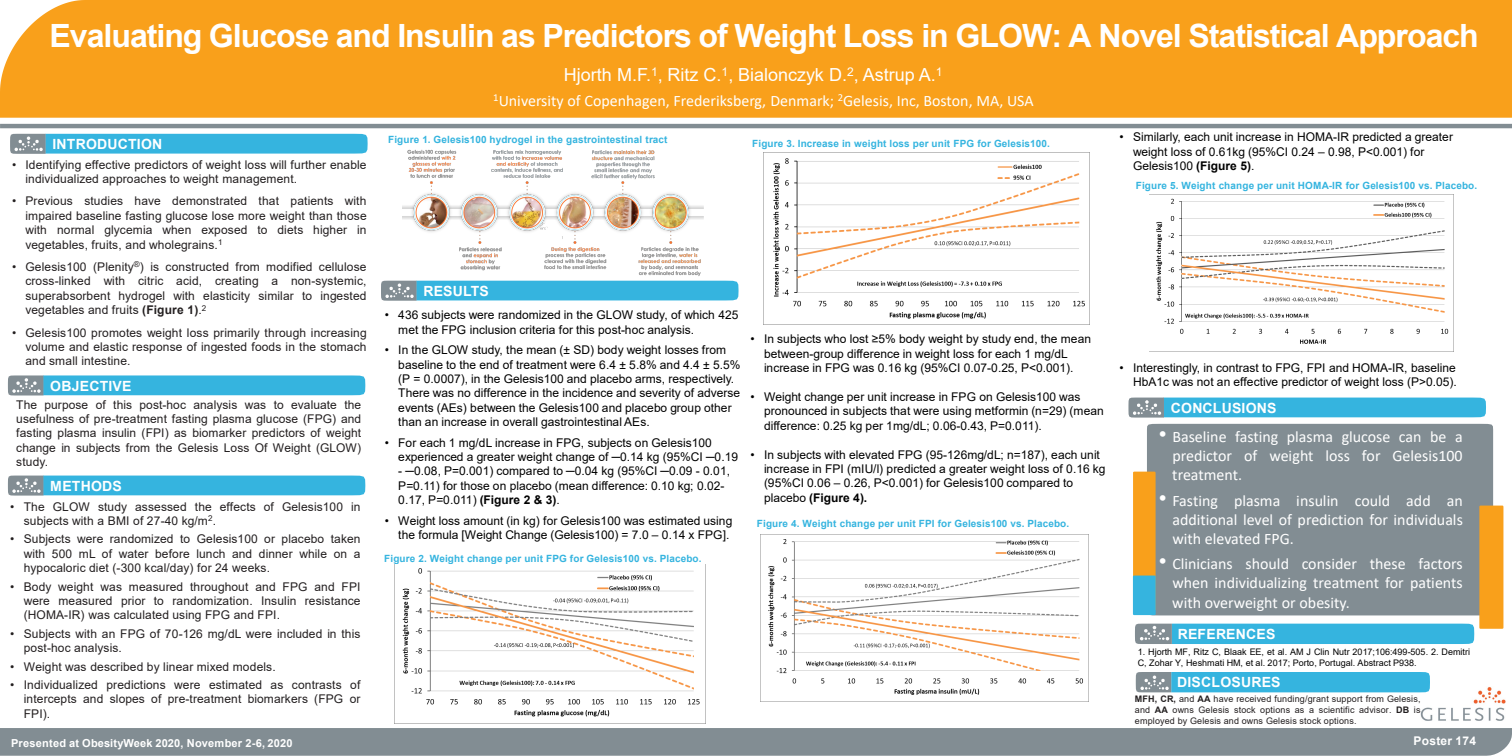
<style>
.page{position:relative;width:1512px;height:756px;background:#fff}
.page>*{position:absolute;margin:0;border:0;box-sizing:border-box;transform-origin:0 0}
.t1{font:700 32px "Arial";letter-spacing:-.03em;color:#fff}
.t2{font:18px "Arial";color:#fff}
.t3{font:16px/19.2px "Calibri";color:#fff;text-align:justify}
.t4{font:700 14px "Arial";letter-spacing:.015em;color:#fff}
.t5{font:12px/14.4px "Arial";letter-spacing:.005em;color:#000}
.t6{font:12px/14.4px "Arial";letter-spacing:.01em;color:#231f20;text-align:justify}
.t7{font:700 12px "Arial";letter-spacing:.025em;color:#fff}
.t8{font:700 11px "Arial";letter-spacing:.015em;color:#fff}
.t9{font:700 10px "Arial";letter-spacing:.01em;color:#35b4df}
.t10{font:9px/10.8px "Arial";letter-spacing:.015em;color:#231f20;text-align:justify}
.t11{font:9px/10.8px "Arial";letter-spacing:.005em;color:#000}
.s1{font-weight:700}
.s2{font-family:"Arial";font-size:22.4px}
</style>
<div class="page">
<div style="left:0;top:0;width:1512px;height:118px;background:#f9a01b"></div>
<div style="left:0;top:728px;width:1512px;height:28px;background:#828d93"></div>
<img style="left:1421px;top:687px;width:85px;height:34px">
<div style="left:1147px;top:424px;width:346px;height:191px;background:#828d93"></div>
<hr style="left:0;top:124px;width:1512px;height:4px;background:#828d93">
<svg style="left:10px;top:134px;width:358px;height:20px;background:#42b3d9"></svg>
<div style="left:1133px;top:472px;width:23px;height:138px;background:#f9a01b;border:2px solid #f9a01b"></div>
<div style="left:1133px;top:576px;width:23px;height:39px;background:#35b4df;border:2px solid #35b4df"></div>
<div style="left:1480px;top:507px;width:22px;height:121px;background:#f9a01b"></div>
<div style="left:1479px;top:506px;width:24px;height:123px;border:2px solid #f9a01b"></div>
<svg style="left:8px;top:375px;width:357px;height:21px;background:#49b5da"></svg>
<svg style="left:8px;top:476px;width:357px;height:20px;background:#44b4d9"></svg>
<svg style="left:381px;top:281px;width:358px;height:20px;background:#43b3d9"></svg>
<svg style="left:1128px;top:398px;width:358px;height:20px;background:#44b4d9"></svg>
<svg style="left:1136px;top:672px;width:294px;height:20px;background:#40b1d7"></svg>
<img style="left:403px;top:149px;width:301px;height:127px">
<svg style="left:1135px;top:624px;width:339px;height:20px;background:#3fb1d8"></svg>
<img style="left:763px;top:153px;width:322px;height:171px">
<img style="left:1149px;top:194px;width:305px;height:158px">
<img style="left:761px;top:534px;width:328px;height:168px">
<img style="left:394px;top:564px;width:312px;height:160px">
<h2 class="t1" style="left:50px;top:13px;width:1431px">Evaluating Glucose and Insulin as Predictors of Weight Loss in GLOW: A Novel Statistical Approach</h2>
<p class="t2" style="left:564px;top:63px;width:380px">Hjorth M.F.<sup>1</sup>, Ritz C.<sup>1</sup>, Bialonczyk D.<sup>2</sup>, Astrup A.<sup>1</sup></p>
<p class="t4" style="left:52px;top:134px;width:111px">INTRODUCTION</p>
<p class="t6" style="left:25px;top:157px;width:343px;text-indent:-13px">• Identifying effective predictors of weight loss will further enable individualized approaches to weight management.</p>
<p class="t6" style="left:25px;top:194px;width:343px;text-indent:-13px">• Previous studies have demonstrated that patients with impaired baseline fasting glucose lose more weight than those with normal glycemia when exposed to diets higher in vegetables, fruits, and wholegrains.<sup>1</sup></p>
<p class="t6" style="left:25px;top:260px;width:343px;text-indent:-13px">• Gelesis100 (Plenity<sup>®</sup>) is constructed from modified cellulose cross-linked with citric acid, creating a non-systemic, superabsorbent hydrogel with elasticity similar to ingested vegetables and fruits <span class="s1">(Figure 1)</span>.<sup>2</sup></p>
<p class="t6" style="left:25px;top:325px;width:343px;text-indent:-13px">• Gelesis100 promotes weight loss primarily through increasing volume and elastic response of ingested foods in the stomach and small intestine.</p>
<p class="t4" style="left:50px;top:376px;width:83px">OBJECTIVE</p>
<p class="t6" style="left:16px;top:397px;width:347px">The purpose of this post-hoc analysis was to evaluate the usefulness of pre-treatment fasting plasma glucose (FPG) and fasting plasma insulin (FPI) as biomarker predictors of weight change in subjects from the Gelesis Loss Of Weight (GLOW) study.</p>
<p class="t6" style="left:24px;top:499px;width:338px;text-indent:-13px">• The GLOW study assessed the effects of Gelesis100 in subjects with a BMI of 27-40 kg/m<sup>2</sup>.</p>
<p class="t6" style="left:24px;top:532px;width:338px;text-indent:-13px">• Subjects were randomized to Gelesis100 or placebo taken with 500 mL of water before lunch and dinner while on a hypocaloric diet (-300 kcal/day) for 24 weeks.</p>
<p class="t6" style="left:24px;top:579px;width:338px;text-indent:-13px">• Body weight was measured throughout and FPG and FPI were measured prior to randomization. Insulin resistance (HOMA-IR) was calculated using FPG and FPI.</p>
<p class="t6" style="left:24px;top:626px;width:338px;text-indent:-13px">• Subjects with an FPG of 70-126 mg/dL were included in this post-hoc analysis.</p>
<p class="t6" style="left:10px;top:659px;width:267px">• Weight was described by linear mixed models.</p>
<p class="t6" style="left:24px;top:677px;width:338px;text-indent:-13px">• Individualized predictions were estimated as contrasts of intercepts and slopes of pre-treatment biomarkers (FPG or FPI).</p>
<p class="t4" style="left:50px;top:476px;width:73px">METHODS</p>
<p class="t8" style="left:11px;top:735px;width:283px">Presented at ObesityWeek 2020, November 2-6, 2020</p>
<p class="t3" style="left:493px;top:90px;width:542px"><sup>1</sup>University of Copenhagen, Frederiksberg, Denmark; <sup>2</sup>Gelesis, Inc, Boston, MA, USA</p>
<p class="t9" style="left:388px;top:133px;width:281px">Figure 1. Gelesis100 hydrogel in the gastrointestinal tract</p>
<p class="t9" style="left:752px;top:137px;width:299px">Figure 3. Increase in weight loss per unit FPG for Gelesis100.</p>
<p class="t5" style="left:1133px;top:130px;width:321px;text-indent:-14px">• Similarly, each unit increase in HOMA-IR predicted a greater weight loss of 0.61kg (95%CI 0.24 – 0.98, P&lt;0.001) for<br>Gelesis100 <span class="s1">(Figure 5)</span>.</p>
<p class="t9" style="left:1136px;top:178px;width:343px">Figure 5. Weight change per unit HOMA-IR for Gelesis100 vs. Placebo.</p>
<p class="t4" style="left:423px;top:281px;width:67px">RESULTS</p>
<p class="t5" style="left:398px;top:308px;width:342px;text-indent:-14px">• 436 subjects were randomized in the GLOW study, of which 425 met the FPG inclusion criteria for this post-hoc analysis.</p>
<p class="t5" style="left:398px;top:343px;width:344px;text-indent:-14px">• In the GLOW study, the mean (± SD) body weight losses from baseline to the end of treatment were 6.4 ± 5.8% and 4.4 ± 5.5% (P = 0.0007), in the Gelesis100 and placebo arms, respectively.<br>There was no difference in the incidence and severity of adverse events (AEs) between the Gelesis100 and placebo group other than an increase in overall gastrointestinal AEs.</p>
<p class="t5" style="left:398px;top:435px;width:341px;text-indent:-14px">• For each 1 mg/dL increase in FPG, subjects on Gelesis100 experienced a greater weight change of ─0.14 kg (95%CI ─0.19</p>
<p class="t5" style="left:398px;top:464px;width:333px">- ─0.08, P=0.001) compared to ─0.04 kg (95%CI ─0.09 - 0.01,<br>P=0.11) for those on placebo (mean difference: 0.10 kg; 0.02-<br>0.17, P=0.011) <span class="s1">(Figure 2 &amp; 3)</span>.</p>
<p class="t5" style="left:385px;top:513px;width:349px;text-align:right">• Weight loss amount (in kg) for Gelesis100 was estimated using the formula [Weight Change (Gelesis100) = 7.0 – 0.14 x FPG].</p>
<p class="t9" style="left:384px;top:551px;width:319px">Figure 2. Weight change per unit FPG for Gelesis100 vs. Placebo.</p>
<p class="t5" style="left:764px;top:332px;width:329px;text-indent:-14px">• In subjects who lost ≥5% body weight by study end, the mean between-group difference in weight loss for each 1 mg/dL increase in FPG was 0.16 kg (95%CI 0.07-0.25, P&lt;0.001).</p>
<p class="t5" style="left:764px;top:390px;width:341px;text-indent:-14px">• Weight change per unit increase in FPG on Gelesis100 was pronounced in subjects that were using metformin (n=29) (mean difference: 0.25 kg per 1mg/dL; 0.06-0.43, P=0.011).</p>
<p class="t5" style="left:764px;top:447px;width:343px;text-indent:-14px">• In subjects with elevated FPG (95-126mg/dL; n=187), each unit increase in FPI (mIU/l) predicted a greater weight loss of 0.16 kg (95%CI 0.06 – 0.26, P&lt;0.001) for Gelesis100 compared to placebo <span class="s1">(Figure 4).</span></p>
<p class="t9" style="left:757px;top:517px;width:314px">Figure 4. Weight change per unit FPI for Gelesis100 vs. Placebo.</p>
<p class="t5" style="left:1120px;top:360px;width:339px;text-align:right">• Interestingly, in contrast to FPG, FPI and HOMA-IR, baseline<br>HbA1c was not an effective predictor of weight loss (P&gt;0.05).</p>
<p class="t4" style="left:1171px;top:398px;width:107px">CONCLUSIONS</p>
<p class="t3" style="left:1172px;top:427px;width:292px;text-indent:-13px"><span class="s2">•</span> Baseline fasting plasma glucose can be a predictor of weight loss for Gelesis100 treatment.</p>
<p class="t3" style="left:1172px;top:490px;width:292px;text-indent:-13px"><span class="s2">•</span> Fasting plasma insulin could add an additional level of prediction for individuals with elevated FPG.</p>
<p class="t3" style="left:1172px;top:554px;width:292px;text-indent:-13px"><span class="s2">•</span> Clinicians should consider these factors when individualizing treatment for patients with overweight or obesity.</p>
<p class="t4" style="left:1178px;top:624px;width:99px">REFERENCES</p>
<p class="t11" style="left:1138px;top:647px;width:334px">1. Hjorth MF, Ritz C, Blaak EE, et al. AM J Clin Nutr 2017;106:499-505. 2. Demitri<br>C, Zohar Y, Heshmati HM, et al. 2017; Porto, Portugal. Abstract P938.</p>
<p class="t4" style="left:1177px;top:672px;width:105px">DISCLOSURES</p>
<p class="t10" style="left:1135px;top:693px;width:287px"><span class="s1">MFH, CR,</span> and <span class="s1">AA</span> have received funding/grant support from Gelesis, and <span class="s1">AA</span> owns Gelesis stock options as a scientific advisor. <span class="s1">DB</span> is employed by Gelesis and owns Gelesis stock options.</p>
<p class="t7" style="left:1414px;top:732px;width:64px">Poster 174</p>
</div>
